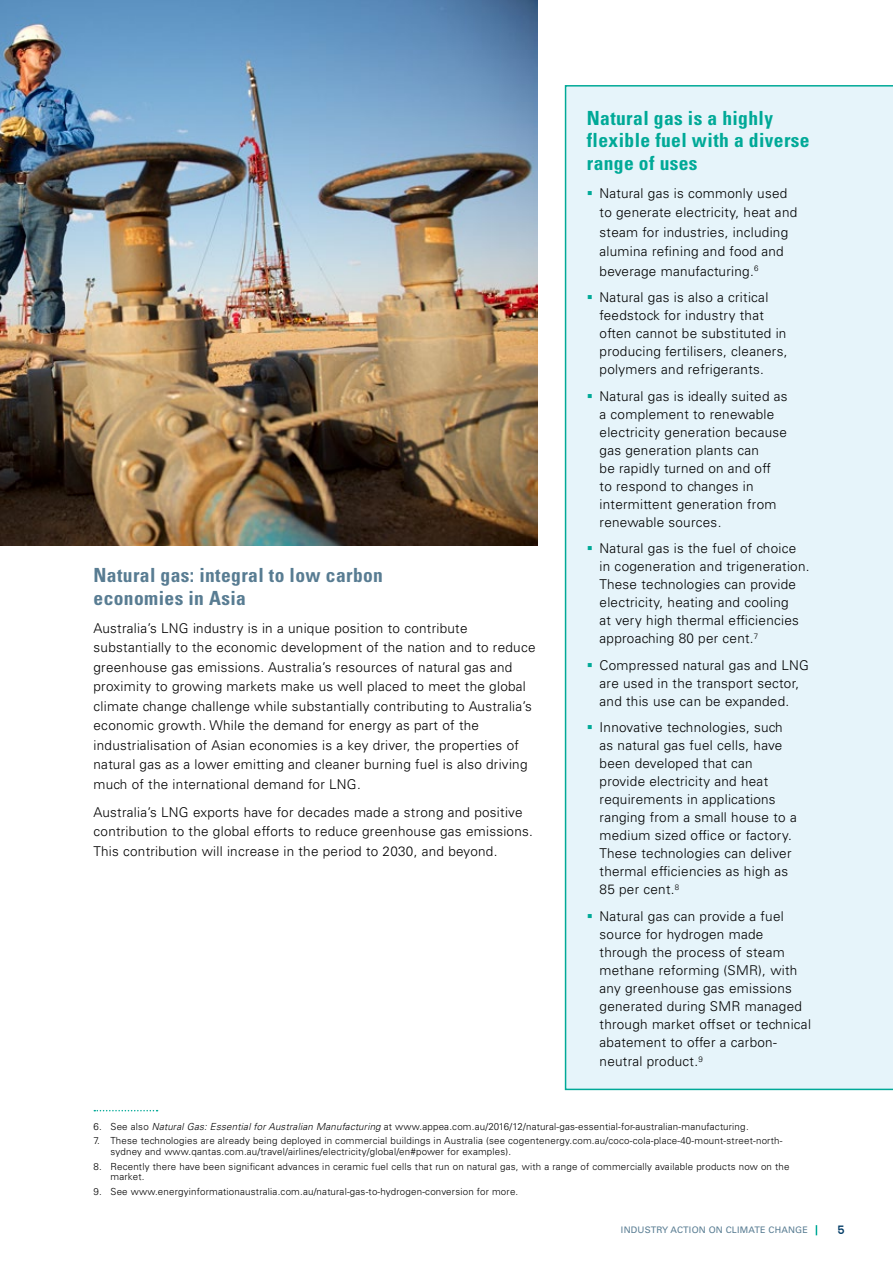
<style>
.page{position:relative;width:893px;height:1263px;background:#fff}
.page>*{position:absolute;margin:0;border:0;box-sizing:border-box;transform-origin:0 0}
.t1{font:700 condensed 19.5px/22.5px "Univers LT Std";letter-spacing:.02em;color:#00a997}
.t2{font:700 condensed 19.5px/22.5px "Univers LT Std";letter-spacing:.02em;color:#587c92}
.t3{font:300 13.5px/18px "Univers LT Std";letter-spacing:.02em;color:#000}
.t4{font:500 12px "GT Walsheim";color:#003a65}
.t5{font:300 9.75px/10.5px "Univers LT Std";letter-spacing:.02em;color:#000}
.t6{font:9px "Univers LT Std";letter-spacing:.02em;color:#587c92}
.s1{color:#00a997}
.s2{font-style:italic}
</style>
<div class="page">
<svg style="left:565px;top:85px;width:328px;height:1005px;background:#ace1e1"></svg>
<svg style="left:94px;top:1110px;width:64px;height:1px"></svg>
<img style="left:0;top:0;width:538px;height:546px">
<h1 class="t2" style="left:94px;top:564px;width:291px">Natural gas: integral to low carbon economies in Asia</h1>
<p class="t3" style="left:94px;top:618px;width:443px;line-height:19.5px">Australia’s LNG industry is in a unique position to contribute substantially to the economic development of the nation and to reduce greenhouse gas emissions. Australia’s resources of natural gas and proximity to growing markets make us well placed to meet the global climate change challenge while substantially contributing to Australia’s economic growth. While the demand for energy as part of the industrialisation of Asian economies is a key driver, the properties of natural gas as a lower emitting and cleaner burning fuel is also driving much of the international demand for LNG.</p>
<p class="t3" style="left:94px;top:802px;width:441px;line-height:19.5px">Australia’s LNG exports have for decades made a strong and positive contribution to the global efforts to reduce greenhouse gas emissions.<br>This contribution will increase in the period to 2030, and beyond.</p>
<h1 class="t1" style="left:587px;top:106px;width:224px">Natural gas is a highly flexible fuel with a diverse range of uses</h1>
<p class="t3" style="left:600px;top:183px;width:199px;line-height:19.5px;text-indent:-13px"><span class="s1">▪</span> Natural gas is commonly used to generate electricity, heat and steam for industries, including alumina refining and food and beverage manufacturing.<sup>6</sup></p>
<p class="t3" style="left:600px;top:288px;width:189px;text-indent:-13px"><span class="s1">▪</span> Natural gas is also a critical feedstock for industry that often cannot be substituted in producing fertilisers, cleaners, polymers and refrigerants.</p>
<p class="t3" style="left:600px;top:387px;width:190px;text-indent:-13px"><span class="s1">▪</span> Natural gas is ideally suited as a complement to renewable electricity generation because gas generation plants can<br>be rapidly turned on and off<br>to respond to changes in intermittent generation from renewable sources.</p>
<p class="t3" style="left:600px;top:539px;width:211px;text-indent:-13px"><span class="s1">▪</span> Natural gas is the fuel of choice in cogeneration and trigeneration.<br>These technologies can provide electricity, heating and cooling<br>at very high thermal efficiencies approaching 80 per cent.<sup>7</sup></p>
<p class="t3" style="left:587px;top:656px;width:224px;text-align:center"><span class="s1">▪</span> Compressed natural gas and LNG are used in the transport sector, and this use can be expanded.</p>
<p class="t3" style="left:600px;top:718px;width:199px;text-indent:-13px"><span class="s1">▪</span> Innovative technologies, such as natural gas fuel cells, have been developed that can provide electricity and heat requirements in applications ranging from a small house to a medium sized office or factory.<br>These technologies can deliver thermal efficiencies as high as<br>85 per cent.<sup>8</sup></p>
<p class="t3" style="left:600px;top:907px;width:213px;text-indent:-13px"><span class="s1">▪</span> Natural gas can provide a fuel source for hydrogen made through the process of steam methane reforming (SMR), with any greenhouse gas emissions generated during SMR managed through market offset or technical abatement to offer a carbon-</p>
<p class="t3" style="left:600px;top:1052px;width:105px">neutral product.<sup>9</sup></p>
<p class="t5" style="left:94px;top:1121px;width:657px">6. See also <span class="s2">Natural Gas: Essential for Australian Manufacturing</span> at www.appea.com.au/2016/12/natural-gas-essential-for-australian-manufacturing.</p>
<p class="t5" style="left:111px;top:1136px;width:673px;text-indent:-17px">7. These technologies are already being deployed in commercial buildings in Australia (see cogentenergy.com.au/coco-cola-place-40-mount-street-north&shy;sydney and www.qantas.com.au/travel/airlines/electricity/global/en#power for examples).</p>
<p class="t5" style="left:111px;top:1161px;width:681px;text-indent:-17px">8. Recently there have been significant advances in ceramic fuel cells that run on natural gas, with a range of commercially available products now on the market.</p>
<p class="t5" style="left:94px;top:1186px;width:426px">9. See www.energyinformationaustralia.com.au/natural-gas-to-hydrogen-conversion for more.</p>
<p class="t6" style="left:621px;top:1224px;width:188px">INDUSTRY ACTION ON CLIMATE CHANGE</p>
<p class="t4" style="left:837px;top:1222px;width:9px">5</p>
</div>
